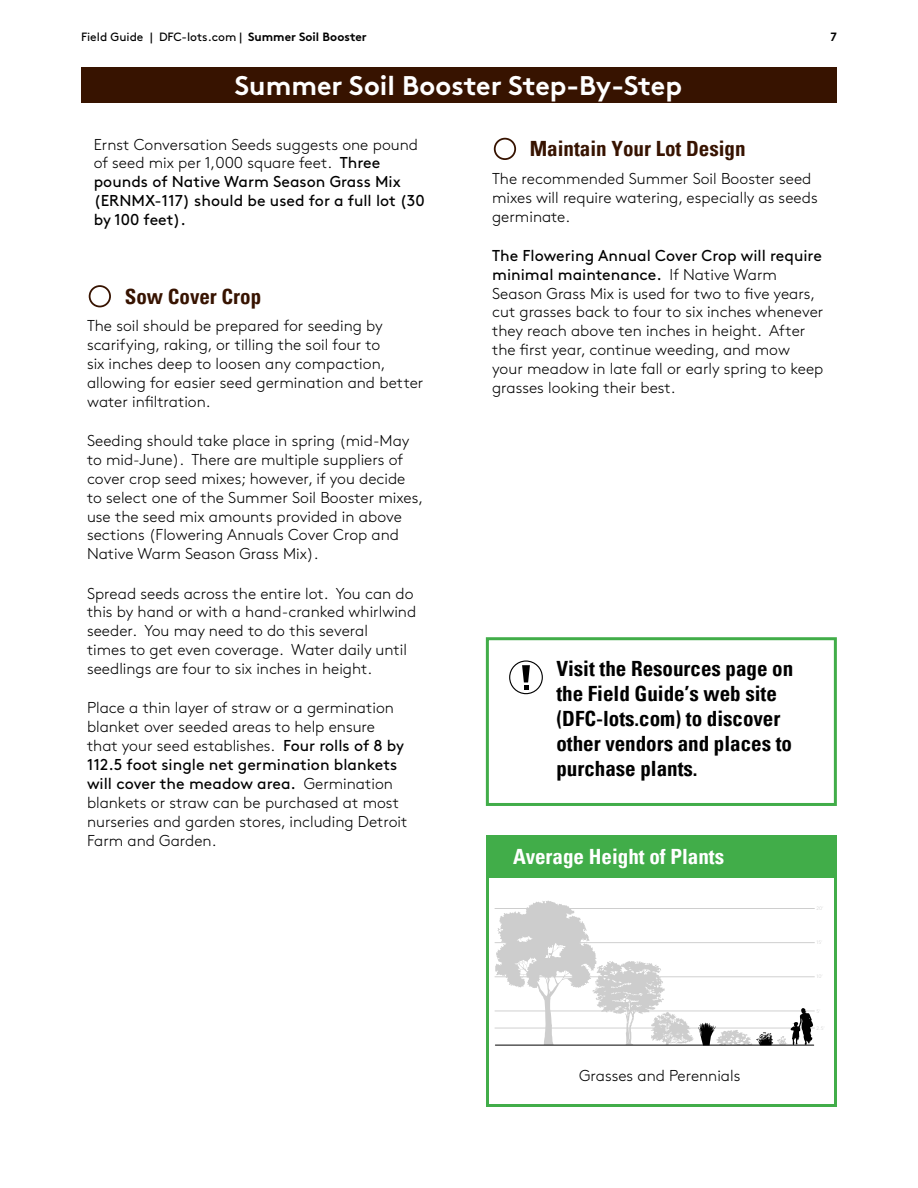
<style>
.page{position:relative;width:918px;height:1188px;background:#fff}
.page>*{position:absolute;margin:0;border:0;box-sizing:border-box;transform-origin:0 0}
.t1{font:700 27px "Brown Pro";color:#fff}
.t2{font:700 condensed 21px/25.2px "Univers";color:#000}
.t3{font:700 condensed 21px "Univers";color:#371300}
.t4{font:700 condensed 21px "Univers";color:#fff}
.t5{font:300 15.75px/18.9px "Brown Pro";color:#000}
.t6{font:15.75px/18.9px "Brown Pro";color:#000}
.t7{font:12px "Brown Pro";color:#000}
.t8{font:700 12px "Brown Pro";color:#000}
.s1{font-weight:700}
.s2{font-weight:400}
.s3{font-weight:300}
</style>
<div class="page">
<div style="left:89px;top:285px;width:22px;height:22px;border:2px solid #371300;border-radius:50%"></div>
<div style="left:81px;top:68px;width:756px;height:35px;background:#371300"></div>
<div style="left:494px;top:138px;width:22px;height:22px;border:2px solid #371300;border-radius:50%"></div>
<hr style="left:495px;top:1011px;width:320px;height:1px;background:#000">
<hr style="left:495px;top:977px;width:320px;height:1px;background:#000">
<hr style="left:495px;top:908px;width:320px;height:1px;background:#000">
<hr style="left:495px;top:942px;width:320px;height:1px;background:#000">
<hr style="left:495px;top:1028px;width:320px;height:1px;background:#000">
<hr style="left:495px;top:1045px;width:319px;height:1px;background:#000">
<svg style="left:495px;top:900px;width:318px;height:145px"></svg>
<div style="left:486px;top:835px;width:351px;height:272px;border:3px solid #41ad49"></div>
<div style="left:486px;top:835px;width:351px;height:43px;background:#41ad49"></div>
<div style="left:486px;top:637px;width:351px;height:169px;border:3px solid #41ad49"></div>
<div style="left:509px;top:660px;width:34px;height:34px;border:1px solid #000;border-radius:50%"></div>
<svg style="left:522px;top:665px;width:8px;height:24px"></svg>
<p class="t7" style="left:81px;top:28px;width:287px">Field Guide | DFC-lots.com | <span class="s1">Summer Soil Booster</span></p>
<p class="t8" style="left:831px;top:27px;width:8px">7</p>
<h1 class="t1" style="left:235px;top:64px;width:449px">Summer Soil Booster Step-By-Step</h1>
<h2 class="t3" style="left:530px;top:136px;width:217px">Maintain Your Lot Design</h2>
<p class="t5" style="left:492px;top:168px;width:327px">The recommended Summer Soil Booster seed mixes will require watering, especially as seeds germinate.</p>
<p class="t5" style="left:492px;top:245px;width:333px"><span class="s2">The Flowering Annual Cover Crop will require minimal maintenance.</span> If Native Warm Season Grass Mix is used for two to five years, cut grasses back to four to six inches whenever they reach above ten inches in height. After the first year, continue weeding, and mow your meadow in late fall or early spring to keep grasses looking their best.</p>
<p class="t6" style="left:94px;top:133px;width:333px"><span class="s3">Ernst Conversation Seeds suggests one pound of seed mix per 1,000 square feet.</span> Three pounds of Native Warm Season Grass Mix (ERNMX-117) should be used for a full lot (30 by 100 feet).</p>
<h2 class="t3" style="left:125px;top:283px;width:138px">Sow Cover Crop</h2>
<p class="t5" style="left:87px;top:315px;width:338px">The soil should be prepared for seeding by scarifying, raking, or tilling the soil four to<br>six inches deep to loosen any compaction, allowing for easier seed germination and better water infiltration.</p>
<p class="t5" style="left:87px;top:430px;width:338px">Seeding should take place in spring (mid-May to mid-June). There are multiple suppliers of cover crop seed mixes; however, if you decide to select one of the Summer Soil Booster mixes, use the seed mix amounts provided in above sections (Flowering Annuals Cover Crop and Native Warm Season Grass Mix).</p>
<p class="t5" style="left:87px;top:583px;width:331px">Spread seeds across the entire lot. You can do this by hand or with a hand-cranked whirlwind seeder. You may need to do this several<br>times to get even coverage. Water daily until seedlings are four to six inches in height.</p>
<p class="t5" style="left:87px;top:697px;width:322px">Place a thin layer of straw or a germination blanket over seeded areas to help ensure that your seed establishes. <span class="s2">Four rolls of 8 by 112.5 foot single net germination blankets will cover the meadow area.</span> Germination blankets or straw can be purchased at most nurseries and garden stores, including Detroit Farm and Garden.</p>
<h2 class="t2" style="left:556px;top:655px;width:238px">Visit the Resources page on the Field Guide’s web site (DFC-lots.com) to discover other vendors and places to purchase plants.</h2>
<h2 class="t4" style="left:513px;top:844px;width:213px">Average Height of Plants</h2>
<p class="t5" style="left:579px;top:1065px;width:163px">Grasses and Perennials</p>
</div>
